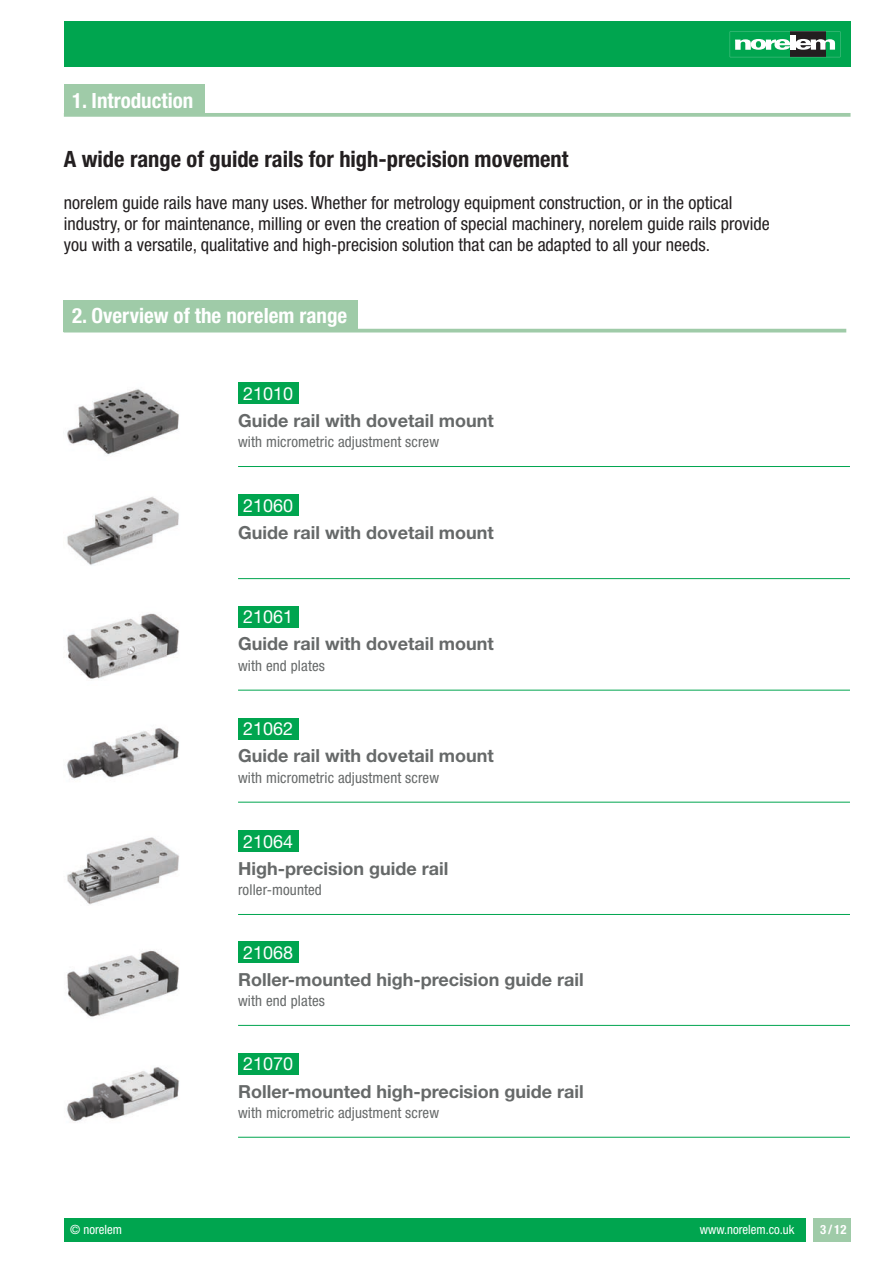
<style>
.page{position:relative;width:893px;height:1263px;background:#fff}
.page>*{position:absolute;margin:0;border:0;box-sizing:border-box;transform-origin:0 0}
.t1{font:700 condensed 22.5px "Helvetica Neue LT Std";color:#231f20}
.t2{font:700 condensed 21px "Helvetica Neue LT Std";color:#fff}
.t3{font:condensed 18px/21px "Helvetica Neue LT Std";color:#231f20}
.t4{font:700 18px "Helvetica Neue LT Std";color:#666969}
.t5{font:18px "Helvetica Neue LT Std";color:#fff}
.t6{font:condensed 15px "Helvetica Neue LT Std";letter-spacing:.01em;color:#666969}
.t7{font:condensed 12.75px "Helvetica Neue LT Std";color:#fff}
.t8{font:700 condensed 12.75px "Helvetica Neue LT Std";color:#fff}
</style>
<div class="page">
<div style="left:64px;top:21px;width:786px;height:46px;background:#00a54f"></div>
<svg style="left:730px;top:32px;width:110px;height:25px"></svg>
<div style="left:64px;top:1218px;width:741px;height:23px;background:#00a54f"></div>
<div style="left:813px;top:1218px;width:37px;height:23px;background:#9fcba8"></div>
<div style="left:64px;top:1220px;width:741px;height:22px;background:#00a54f"></div>
<div style="left:64px;top:84px;width:141px;height:32px;background:#9fcba8"></div>
<div style="left:64px;top:300px;width:294px;height:31px;background:#9fcba8"></div>
<hr style="left:64px;top:329px;width:782px;height:3px;background:#9fcba8">
<svg style="left:64px;top:113px;width:786px;height:4px;background:#a5cead"></svg>
<hr style="left:238px;top:466px;width:612px;height:1px;background:#00a54f">
<hr style="left:238px;top:578px;width:612px;height:1px;background:#00a54f">
<hr style="left:238px;top:690px;width:612px;height:1px;background:#00a54f">
<hr style="left:238px;top:802px;width:612px;height:1px;background:#00a54f">
<hr style="left:238px;top:914px;width:612px;height:1px;background:#00a54f">
<hr style="left:238px;top:1025px;width:612px;height:1px;background:#00a54f">
<hr style="left:238px;top:1137px;width:612px;height:1px;background:#00a54f">
<div style="left:238px;top:383px;width:60px;height:21px;background:#00a54f"></div>
<div style="left:238px;top:495px;width:60px;height:21px;background:#00a54f"></div>
<div style="left:238px;top:606px;width:60px;height:22px;background:#00a54f"></div>
<div style="left:238px;top:718px;width:60px;height:22px;background:#00a54f"></div>
<div style="left:238px;top:830px;width:60px;height:22px;background:#00a54f"></div>
<div style="left:238px;top:941px;width:60px;height:22px;background:#00a54f"></div>
<div style="left:238px;top:1053px;width:60px;height:22px;background:#00a54f"></div>
<img style="left:67px;top:389px;width:112px;height:67px">
<img style="left:67px;top:496px;width:112px;height:70px">
<img style="left:67px;top:613px;width:112px;height:66px">
<img style="left:67px;top:728px;width:112px;height:51px">
<img style="left:67px;top:837px;width:112px;height:68px">
<img style="left:67px;top:950px;width:112px;height:67px">
<img style="left:66px;top:1067px;width:113px;height:55px">
<p class="t2" style="left:72px;top:87px;width:123px">1. Introduction</p>
<p class="t1" style="left:64px;top:145px;width:506px">A wide range of guide rails for high-precision movement</p>
<p class="t3" style="left:64px;top:192px;width:707px">norelem guide rails have many uses. Whether for metrology equipment construction, or in the optical industry, or for maintenance, milling or even the creation of special machinery, norelem guide rails provide you with a versatile, qualitative and high-precision solution that can be adapted to all your needs.</p>
<p class="t2" style="left:72px;top:303px;width:277px">2. Overview of the norelem range</p>
<p class="t5" style="left:243px;top:383px;width:52px">21010</p>
<p class="t4" style="left:238px;top:409px;width:257px">Guide rail with dovetail mount</p>
<p class="t6" style="left:238px;top:433px;width:203px">with micrometric adjustment screw</p>
<p class="t5" style="left:243px;top:495px;width:52px">21060</p>
<p class="t4" style="left:238px;top:521px;width:257px">Guide rail with dovetail mount</p>
<p class="t5" style="left:243px;top:606px;width:52px">21061</p>
<p class="t4" style="left:238px;top:633px;width:257px">Guide rail with dovetail mount</p>
<p class="t6" style="left:238px;top:657px;width:88px">with end plates</p>
<p class="t5" style="left:243px;top:718px;width:52px">21062</p>
<p class="t4" style="left:238px;top:745px;width:257px">Guide rail with dovetail mount</p>
<p class="t6" style="left:238px;top:769px;width:203px">with micrometric adjustment screw</p>
<p class="t5" style="left:243px;top:830px;width:52px">21064</p>
<p class="t4" style="left:238px;top:857px;width:212px">High-precision guide rail</p>
<p class="t6" style="left:238px;top:881px;width:85px">roller-mounted</p>
<p class="t5" style="left:243px;top:941px;width:52px">21068</p>
<p class="t4" style="left:238px;top:968px;width:347px">Roller-mounted high-precision guide rail</p>
<p class="t6" style="left:238px;top:992px;width:88px">with end plates</p>
<p class="t5" style="left:243px;top:1053px;width:52px">21070</p>
<p class="t4" style="left:238px;top:1080px;width:347px">Roller-mounted high-precision guide rail</p>
<p class="t6" style="left:238px;top:1104px;width:203px">with micrometric adjustment screw</p>
<p class="t7" style="left:719px;top:1222px;width:77px">www.norelem.fr</p>
<p class="t8" style="left:820px;top:1222px;width:28px">3/12</p>
<p class="t7" style="left:70px;top:1222px;width:53px">© norelem</p>
<p class="t7" style="left:700px;top:1222px;width:96px">www.norelem.co.uk</p>
</div>
